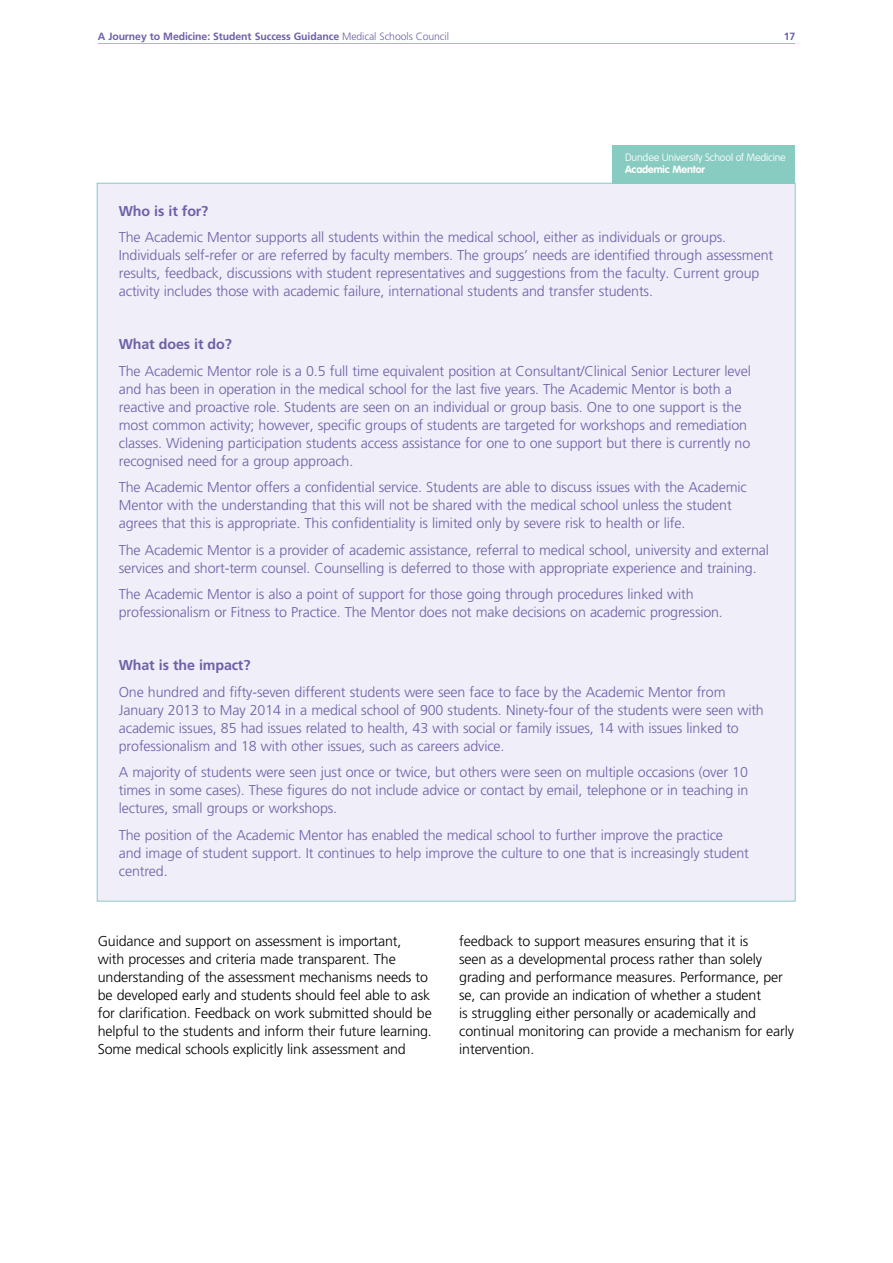
<style>
.page{position:relative;width:893px;height:1263px;background:#fff}
.page>*{position:absolute;margin:0;border:0;box-sizing:border-box;transform-origin:0 0}
.t1{font:300 14.25px/18px "Frutiger";letter-spacing:-.01em;color:#6f60a8}
.t2{font:300 14.25px/18px "Frutiger";letter-spacing:-.01em;color:#000}
.t3{font:700 14.25px "Frutiger";letter-spacing:-.01em;color:#6f60a8}
.t4{font:700 10.5px "Frutiger";letter-spacing:-.01em;color:#6f60a8}
.t5{font:100 10.5px "VAG Rounded";letter-spacing:-.01em;color:#fff}
.t6{font:700 10.5px "VAG Rounded";letter-spacing:-.01em;color:#fff}
.s1{font-weight:300}
</style>
<div class="page">
<hr style="left:98px;top:43px;width:697px;height:1px;background:#88cbc0">
<div style="left:97px;top:183px;width:698px;height:718px;background:#f0eef8"></div>
<div style="left:612px;top:145px;width:183px;height:38px;background:#88cbc0"></div>
<p class="t4" style="left:98px;top:30px;width:353px">A Journey to Medicine: Student Success Guidance <span class="s1">Medical Schools Council</span></p>
<p class="t4" style="left:784px;top:30px;width:13px">17</p>
<p class="t5" style="left:625px;top:152px;width:162px">Dundee University School of Medicine</p>
<p class="t6" style="left:625px;top:163px;width:81px">Academic Mentor</p>
<p class="t3" style="left:119px;top:202px;width:91px">Who is it for?</p>
<p class="t1" style="left:119px;top:228px;width:656px">The Academic Mentor supports all students within the medical school, either as individuals or groups.<br>Individuals self-refer or are referred by faculty members. The groups’ needs are identified through assessment results, feedback, discussions with student representatives and suggestions from the faculty. Current group activity includes those with academic failure, international students and transfer students.</p>
<p class="t3" style="left:119px;top:336px;width:115px">What does it do?</p>
<p class="t1" style="left:119px;top:362px;width:634px">The Academic Mentor role is a 0.5 full time equivalent position at Consultant/Clinical Senior Lecturer level and has been in operation in the medical school for the last five years. The Academic Mentor is both a reactive and proactive role. Students are seen on an individual or group basis. One to one support is the most common activity; however, specific groups of students are targeted for workshops and remediation classes. Widening participation students access assistance for one to one support but there is currently no recognised need for a group approach.</p>
<p class="t1" style="left:119px;top:478px;width:629px">The Academic Mentor offers a confidential service. Students are able to discuss issues with the Academic<br>Mentor with the understanding that this will not be shared with the medical school unless the student agrees that this is appropriate. This confidentiality is limited only by severe risk to health or life.</p>
<p class="t1" style="left:119px;top:541px;width:652px">The Academic Mentor is a provider of academic assistance, referral to medical school, university and external services and short-term counsel. Counselling is deferred to those with appropriate experience and training.</p>
<p class="t1" style="left:119px;top:585px;width:606px">The Academic Mentor is also a point of support for those going through procedures linked with professionalism or Fitness to Practice. The Mentor does not make decisions on academic progression.</p>
<p class="t3" style="left:119px;top:657px;width:133px">What is the impact?</p>
<p class="t1" style="left:119px;top:683px;width:646px">One hundred and fifty-seven different students were seen face to face by the Academic Mentor from January 2013 to May 2014 in a medical school of 900 students. Ninety-four of the students were seen with academic issues, 85 had issues related to health, 43 with social or family issues, 14 with issues linked to professionalism and 18 with other issues, such as careers advice.</p>
<p class="t1" style="left:119px;top:763px;width:631px;text-align:justify">A majority of students were seen just once or twice, but others were seen on multiple occasions (over 10 times in some cases). These figures do not include advice or contact by email, telephone or in teaching in lectures, small groups or workshops.</p>
<p class="t1" style="left:119px;top:826px;width:632px">The position of the Academic Mentor has enabled the medical school to further improve the practice and image of student support. It continues to help improve the culture to one that is increasingly student centred.</p>
<p class="t2" style="left:98px;top:932px;width:336px">Guidance and support on assessment is important,<br>with processes and criteria made transparent. The understanding of the assessment mechanisms needs to be developed early and students should feel able to ask for clarification. Feedback on work submitted should be helpful to the students and inform their future learning.<br>Some medical schools explicitly link assessment and</p>
<p class="t2" style="left:459px;top:932px;width:336px">feedback to support measures ensuring that it is<br>seen as a developmental process rather than solely grading and performance measures. Performance, per se, can provide an indication of whether a student<br>is struggling either personally or academically and continual monitoring can provide a mechanism for early intervention.</p>
</div>
